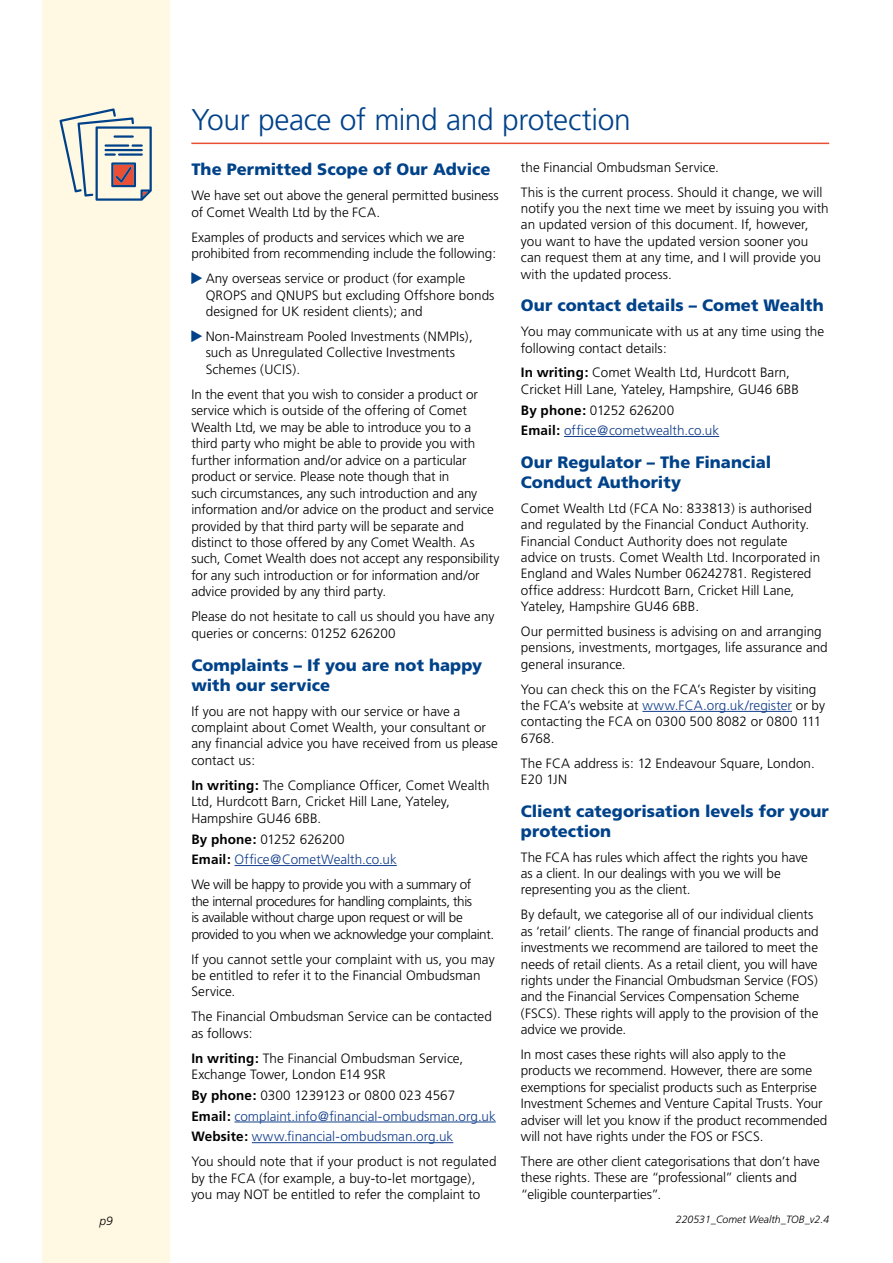
<style>
.page{position:relative;width:893px;height:1263px;background:#fff}
.page>*{position:absolute;margin:0;border:0;box-sizing:border-box;transform-origin:0 0}
.t1{font:300 30px "Frutiger";letter-spacing:-.015em;color:#004289}
.t2{font:900 16.5px/20px "Frutiger";color:#004289}
.t3{font:300 13.5px/16.4px "Frutiger";letter-spacing:-.005em;color:#000}
.t4{font:300 13.5px/20.7px "Frutiger";color:#123e8b}
.t5{font:300 13.5px/16.5px "Frutiger";letter-spacing:-.03em;color:#000}
.t6{font:italic 300 12px "Frutiger";color:#000}
.t7{font:italic 300 10.5px "Frutiger";color:#000}
.s1{font-weight:700}
.s2{font-weight:700;color:#000}
.s3{color:#000}
.s4{color:#123e8b}
</style>
<div class="page">
<div style="left:43px;top:0;width:127px;height:1263px;background:#fff9e3"></div>
<hr style="left:191px;top:143px;width:638px;height:1px;background:#e94f35">
<hr style="left:234px;top:865px;width:163px;height:1px;background:#123e8b">
<hr style="left:234px;top:1122px;width:262px;height:1px;background:#123e8b">
<hr style="left:252px;top:1142px;width:201px;height:1px;background:#123e8b">
<hr style="left:564px;top:436px;width:155px;height:1px;background:#123e8b">
<hr style="left:642px;top:711px;width:150px;height:1px;background:#123e8b">
<svg style="left:59px;top:108px;width:93px;height:93px"></svg>
<h1 class="t1" style="left:191px;top:102px;width:441px">Your peace of mind and protection</h1>
<p class="t2" style="left:191px;top:159px;width:301px">The Permitted Scope of Our Advice</p>
<p class="t3" style="left:191px;top:187px;width:309px">We have set out above the general permitted business of Comet Wealth Ltd by the FCA.</p>
<p class="t3" style="left:191px;top:229px;width:306px">Examples of products and services which we are prohibited from recommending include the following:</p>
<p class="t3" style="left:206px;top:270px;width:290px">Any overseas service or product (for example<br>QROPS and QNUPS but excluding Offshore bonds designed for UK resident clients); and</p>
<p class="t3" style="left:206px;top:328px;width:269px">Non-Mainstream Pooled Investments (NMPIs), such as Unregulated Collective Investments<br>Schemes (UCIS).</p>
<p class="t3" style="left:191px;top:386px;width:310px">In the event that you wish to consider a product or service which is outside of the offering of Comet Wealth Ltd, we may be able to introduce you to a third party who might be able to provide you with further information and/or advice on a particular product or service. Please note though that in<br>such circumstances, any such introduction and any information and/or advice on the product and service provided by that third party will be separate and distinct to those offered by any Comet Wealth. As such, Comet Wealth does not accept any responsibility for any such introduction or for information and/or advice provided by any third party.</p>
<p class="t3" style="left:191px;top:608px;width:305px">Please do not hesitate to call us should you have any queries or concerns: 01252 626200</p>
<p class="t2" style="left:191px;top:654px;width:292px">Complaints – If you are not happy with our service</p>
<p class="t3" style="left:191px;top:703px;width:308px">If you are not happy with our service or have a complaint about Comet Wealth, your consultant or any financial advice you have received from us please contact us:</p>
<p class="t3" style="left:191px;top:777px;width:300px"><span class="s1">In writing:</span> The Compliance Officer, Comet Wealth<br>Ltd, Hurdcott Barn, Cricket Hill Lane, Yateley,<br>Hampshire GU46 6BB.</p>
<p class="t4" style="left:191px;top:828px;width:207px"><span class="s2">By phone:</span> <span class="s3">01252 626200<br></span><span class="s2">Email:</span> Office@CometWealth.co.uk</p>
<p class="t5" style="left:191px;top:876px;width:304px">We will be happy to provide you with a summary of<br>the internal procedures for handling complaints, this<br>is available without charge upon request or will be provided to you when we acknowledge your complaint.</p>
<p class="t3" style="left:191px;top:950px;width:305px">If you cannot settle your complaint with us, you may be entitled to refer it to the Financial Ombudsman<br>Service.</p>
<p class="t3" style="left:191px;top:1008px;width:302px">The Financial Ombudsman Service can be contacted as follows:</p>
<p class="t3" style="left:191px;top:1050px;width:273px"><span class="s1">In writing:</span> The Financial Ombudsman Service,<br>Exchange Tower, London E14 9SR</p>
<p class="t4" style="left:191px;top:1085px;width:306px"><span class="s2">By phone:</span> <span class="s3">0300 1239123 or 0800 023 4567<br></span><span class="s2">Email:</span> complaint.info@financial-ombudsman.org.uk<br><span class="s2">Website:</span> www.financial-ombudsman.org.uk</p>
<p class="t3" style="left:191px;top:1153px;width:307px">You should note that if your product is not regulated by the FCA (for example, a buy-to-let mortgage), you may NOT be entitled to refer the complaint to</p>
<p class="t3" style="left:521px;top:155px;width:303px;line-height:24.9px">the Financial Ombudsman Service.<br>This is the current process. Should it change, we will</p>
<p class="t3" style="left:521px;top:200px;width:309px">notify you the next time we meet by issuing you with an updated version of this document. If, however, you want to have the updated version sooner you can request them at any time, and I will provide you with the updated process.</p>
<p class="t2" style="left:521px;top:295px;width:304px">Our contact details – Comet Wealth</p>
<p class="t3" style="left:521px;top:323px;width:305px">You may communicate with us at any time using the following contact details:</p>
<p class="t3" style="left:521px;top:365px;width:280px"><span class="s1">In writing:</span> Comet Wealth Ltd, Hurdcott Barn,<br>Cricket Hill Lane, Yateley, Hampshire, GU46 6BB</p>
<p class="t4" style="left:521px;top:399px;width:200px"><span class="s2">By phone:</span> <span class="s3">01252 626200<br></span><span class="s2">Email:</span> office@cometwealth.co.uk</p>
<p class="t2" style="left:521px;top:452px;width:252px">Our Regulator – The Financial<br>Conduct Authority</p>
<p class="t3" style="left:521px;top:500px;width:301px">Comet Wealth Ltd (FCA No: 833813) is authorised and regulated by the Financial Conduct Authority.<br>Financial Conduct Authority does not regulate advice on trusts. Comet Wealth Ltd. Incorporated in England and Wales Number 06242781. Registered office address: Hurdcott Barn, Cricket Hill Lane, Yateley, Hampshire GU46 6BB.</p>
<p class="t3" style="left:521px;top:623px;width:308px">Our permitted business is advising on and arranging pensions, investments, mortgages, life assurance and general insurance.</p>
<p class="t3" style="left:521px;top:681px;width:306px">You can check this on the FCA’s Register by visiting the FCA’s website at <span class="s4">www.FCA.org.uk/register</span> or by contacting the FCA on 0300 500 8082 or 0800 111<br>6768.</p>
<p class="t3" style="left:521px;top:755px;width:295px">The FCA address is: 12 Endeavour Square, London.<br>E20 1JN</p>
<p class="t2" style="left:521px;top:801px;width:309px">Client categorisation levels for your protection</p>
<p class="t3" style="left:521px;top:849px;width:289px">The FCA has rules which affect the rights you have as a client. In our dealings with you we will be representing you as the client.</p>
<p class="t3" style="left:521px;top:906px;width:299px">By default, we categorise all of our individual clients as ‘retail’ clients. The range of financial products and investments we recommend are tailored to meet the needs of retail clients. As a retail client, you will have rights under the Financial Ombudsman Service (FOS) and the Financial Services Compensation Scheme (FSCS). These rights will apply to the provision of the advice we provide.</p>
<p class="t3" style="left:521px;top:1046px;width:308px">In most cases these rights will also apply to the products we recommend. However, there are some exemptions for specialist products such as Enterprise Investment Schemes and Venture Capital Trusts. Your adviser will let you know if the product recommended will not have rights under the FOS or FSCS.</p>
<p class="t3" style="left:521px;top:1153px;width:300px">There are other client categorisations that don’t have these rights. These are “professional” clients and “eligible counterparties”.</p>
<p class="t6" style="left:100px;top:1214px;width:15px">p9</p>
<p class="t7" style="left:676px;top:1214px;width:155px">220531_Comet Wealth_TOB_v2.4</p>
</div>
